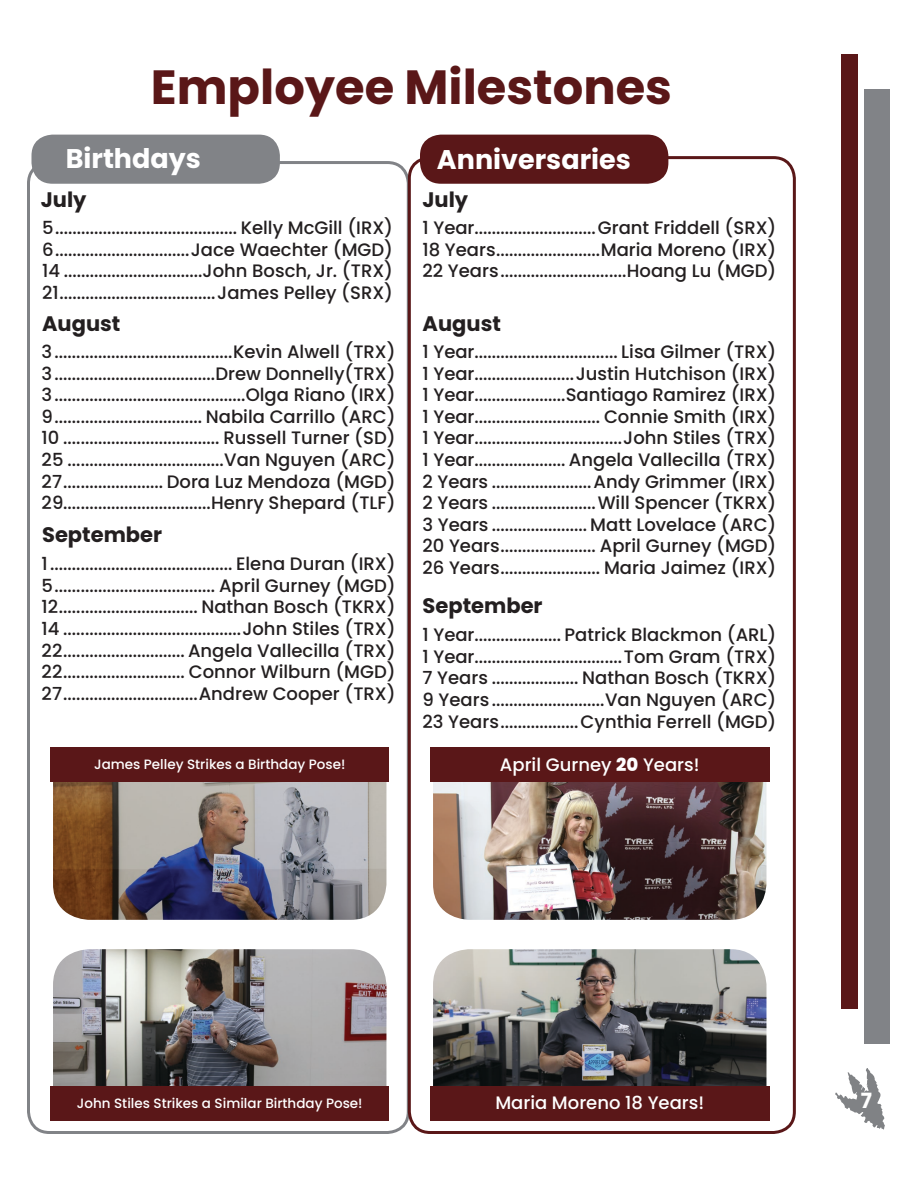
<style>
.page{position:relative;width:918px;height:1188px;background:#fff}
.page>*{position:absolute;margin:0;border:0;box-sizing:border-box;transform-origin:0 0}
.t1{font:700 48px "Poppins";color:#5a1718}
.t2{font:700 27px "Poppins";color:#fff}
.t3{font:700 21px "Poppins";color:#231f20}
.t4{font:700 21px "Poppins";color:#fff}
.t5{font:500 18px "Poppins";color:#231f20}
.t6{font:500 18px "Poppins";color:#fff}
.t7{font:500 13.5px "Poppins";color:#fff}
.s1{font-weight:800}
</style>
<div class="page">
<div style="left:864px;top:90px;width:26px;height:954px;background:#818387"></div>
<div style="left:842px;top:54px;width:16px;height:954px;background:#5a1718"></div>
<svg style="left:835px;top:1068px;width:50px;height:61px"></svg>
<div style="left:27px;top:161px;width:383px;height:973px;border:3px solid #818387;border-radius:21px"></div>
<div style="left:32px;top:135px;width:248px;height:49px;background:#818387;border-radius:21px"></div>
<div style="left:420px;top:135px;width:248px;height:49px;background:#5a1718;border-radius:21px"></div>
<div style="left:408px;top:156px;width:388px;height:978px;border:3px solid #5a1718;border-radius:21px"></div>
<img style="left:433px;top:949px;width:333px;height:137px">
<img style="left:53px;top:782px;width:333px;height:138px">
<img style="left:433px;top:782px;width:333px;height:138px">
<img style="left:53px;top:949px;width:333px;height:137px">
<div style="left:430px;top:1086px;width:339px;height:35px;background:#5a1718"></div>
<div style="left:50px;top:1086px;width:339px;height:35px;background:#5a1718"></div>
<div style="left:430px;top:747px;width:339px;height:35px;background:#5a1718"></div>
<div style="left:50px;top:747px;width:339px;height:35px;background:#5a1718"></div>
<p class="t1" style="left:151px;top:60px;width:523px">Employee Milestones</p>
<p class="t2" style="left:66px;top:142px;width:137px">Birthdays</p>
<p class="t2" style="left:437px;top:144px;width:195px">Anniversaries</p>
<p class="t3" style="left:41px;top:188px;width:47px">July</p>
<p class="t3" style="left:422px;top:188px;width:47px">July</p>
<p class="t5" style="left:42px;top:218px;width:353px">5.......................................... Kelly McGill (IRX)</p>
<p class="t5" style="left:42px;top:239px;width:353px">6...............................Jace Waechter (MGD)</p>
<p class="t5" style="left:42px;top:261px;width:353px">14 ................................John Bosch, Jr. (TRX)</p>
<p class="t5" style="left:42px;top:282px;width:353px">21....................................James Pelley (SRX)</p>
<p class="t3" style="left:42px;top:311px;width:80px">August</p>
<p class="t5" style="left:422px;top:218px;width:356px">1 Year............................Grant Friddell (SRX)</p>
<p class="t5" style="left:422px;top:239px;width:356px">18 Years........................Maria Moreno (IRX)</p>
<p class="t5" style="left:422px;top:261px;width:356px">22 Years.............................Hoang Lu (MGD)</p>
<p class="t3" style="left:423px;top:311px;width:80px">August</p>
<p class="t5" style="left:42px;top:341px;width:356px">3.........................................Kevin Alwell (TRX)</p>
<p class="t5" style="left:42px;top:363px;width:356px">3.....................................Drew Donnelly(TRX)</p>
<p class="t5" style="left:42px;top:384px;width:356px">3............................................Olga Riano (IRX)</p>
<p class="t5" style="left:42px;top:406px;width:356px">9.................................. Nabila Carrillo (ARC)</p>
<p class="t5" style="left:42px;top:428px;width:356px">10 .................................... Russell Turner (SD)</p>
<p class="t5" style="left:42px;top:449px;width:356px">25 ....................................Van Nguyen (ARC)</p>
<p class="t5" style="left:42px;top:471px;width:356px">27....................... Dora Luz Mendoza (MGD)</p>
<p class="t5" style="left:42px;top:492px;width:356px">29..................................Henry Shepard (TLF)</p>
<p class="t5" style="left:422px;top:341px;width:356px">1 Year................................. Lisa Gilmer (TRX)</p>
<p class="t5" style="left:422px;top:363px;width:356px">1 Year.......................Justin Hutchison (IRX)</p>
<p class="t5" style="left:422px;top:384px;width:356px">1 Year.....................Santiago Ramirez (IRX)</p>
<p class="t5" style="left:422px;top:406px;width:356px">1 Year............................. Connie Smith (IRX)</p>
<p class="t5" style="left:422px;top:428px;width:356px">1 Year..................................John Stiles (TRX)</p>
<p class="t5" style="left:422px;top:449px;width:356px">1 Year..................... Angela Vallecilla (TRX)</p>
<p class="t5" style="left:422px;top:471px;width:356px">2 Years .......................Andy Grimmer (IRX)</p>
<p class="t5" style="left:422px;top:492px;width:356px">2 Years ........................Will Spencer (TKRX)</p>
<p class="t5" style="left:422px;top:514px;width:356px">3 Years ...................... Matt Lovelace (ARC)</p>
<p class="t5" style="left:422px;top:536px;width:356px">20 Years...................... April Gurney (MGD)</p>
<p class="t3" style="left:42px;top:523px;width:121px">September</p>
<p class="t5" style="left:42px;top:553px;width:356px">1.......................................... Elena Duran (IRX)</p>
<p class="t5" style="left:422px;top:557px;width:356px">26 Years....................... Maria Jaimez (IRX)</p>
<p class="t5" style="left:42px;top:575px;width:356px">5..................................... April Gurney (MGD)</p>
<p class="t5" style="left:42px;top:597px;width:356px">12................................ Nathan Bosch (TKRX)</p>
<p class="t5" style="left:42px;top:618px;width:356px">14 .........................................John Stiles (TRX)</p>
<p class="t5" style="left:42px;top:640px;width:356px">22............................ Angela Vallecilla (TRX)</p>
<p class="t5" style="left:42px;top:661px;width:356px">22............................ Connor Wilburn (MGD)</p>
<p class="t5" style="left:42px;top:683px;width:356px">27...............................Andrew Cooper (TRX)</p>
<p class="t3" style="left:423px;top:593px;width:121px">September</p>
<p class="t5" style="left:422px;top:624px;width:356px">1 Year.................... Patrick Blackmon (ARL)</p>
<p class="t5" style="left:422px;top:646px;width:356px">1 Year..................................Tom Gram (TRX)</p>
<p class="t5" style="left:422px;top:668px;width:356px">7 Years .................... Nathan Bosch (TKRX)</p>
<p class="t5" style="left:422px;top:689px;width:356px">9 Years ..........................Van Nguyen (ARC)</p>
<p class="t5" style="left:422px;top:711px;width:356px">23 Years..................Cynthia Ferrell (MGD)</p>
<p class="t7" style="left:94px;top:757px;width:253px">James Pelley Strikes a Birthday Pose!</p>
<p class="t6" style="left:500px;top:754px;width:201px">April Gurney <span class="s1">20</span> Years!</p>
<p class="t7" style="left:77px;top:1096px;width:287px">John Stiles Strikes a Similar Birthday Pose!</p>
<p class="t6" style="left:495px;top:1093px;width:210px">Maria Moreno 18 Years!</p>
<p class="t4" style="left:861px;top:1088px;width:13px">7</p>
</div>
